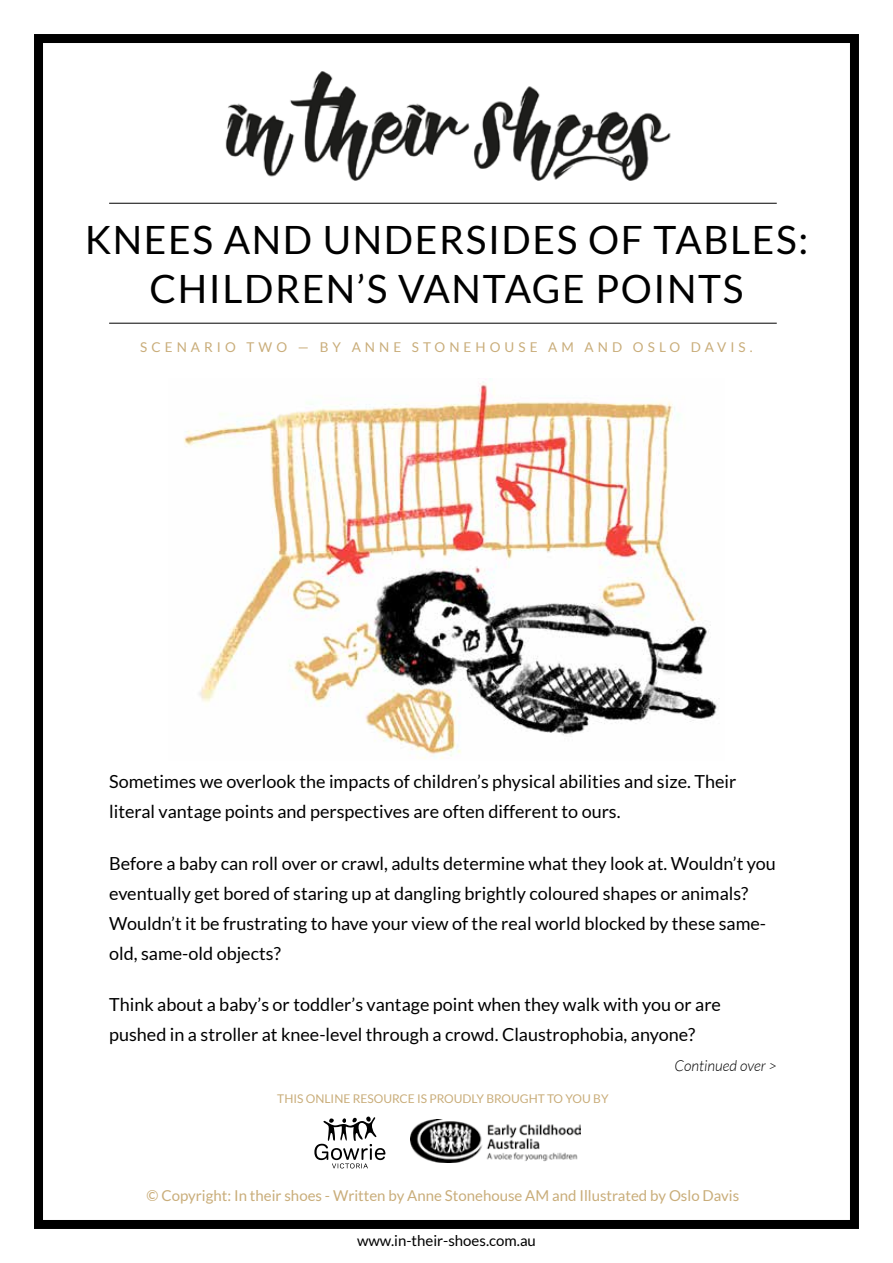
<style>
.page{position:relative;width:893px;height:1263px;background:#fff}
.page>*{position:absolute;margin:0;border:0;box-sizing:border-box;transform-origin:0 0}
.t1{font:39px/49.5px "Lato";letter-spacing:.04em;color:#000;text-align:center}
.t2{font:18px/30px "Lato";color:#000}
.t3{font:15px "Lato";color:#c9ad7a}
.t4{font:15px "Lato";color:#000}
.t5{font:italic 300 15px "Lato";color:#000}
.t6{font:13.5px "Lato";letter-spacing:.3em;color:#c9ad7a}
.t7{font:12px "Lato";color:#c9ad7a}
</style>
<div class="page">
<img style="left:225px;top:71px;width:446px;height:110px">
<div style="left:34px;top:34px;width:825px;height:1195px;border:9px solid #000"></div>
<hr style="left:109px;top:323px;width:668px;height:1px;background:#000">
<hr style="left:109px;top:203px;width:668px;height:1px;background:#000">
<svg style="left:314px;top:1116px;width:71px;height:52px"></svg>
<img style="left:410px;top:1119px;width:171px;height:43px">
<img style="left:183px;top:378px;width:534px;height:381px">
<h1 class="t1" style="left:85px;top:214px;width:725px">KNEES AND UNDERSIDES OF TABLES:<br>CHILDREN’S VANTAGE POINTS</h1>
<p class="t6" style="left:140px;top:340px;width:614px">SCENARIO TWO — BY ANNE STONEHOUSE AM AND OSLO DAVIS.</p>
<p class="t2" style="left:109px;top:767px;width:629px">Sometimes we overlook the impacts of children’s physical abilities and size. Their literal vantage points and perspectives are often different to ours.</p>
<p class="t2" style="left:109px;top:848px;width:668px">Before a baby can roll over or crawl, adults determine what they look at. Wouldn’t you eventually get bored of staring up at dangling brightly coloured shapes or animals?<br>Wouldn’t it be frustrating to have your view of the real world blocked by these same&shy;old, same-old objects?</p>
<p class="t2" style="left:109px;top:989px;width:613px">Think about a baby’s or toddler’s vantage point when they walk with you or are pushed in a stroller at knee-level through a crowd. Claustrophobia, anyone?</p>
<p class="t5" style="left:674px;top:1057px;width:104px">Continued over &gt;</p>
<p class="t7" style="left:277px;top:1091px;width:333px">THIS ONLINE RESOURCE IS PROUDLY BROUGHT TO YOU BY</p>
<p class="t3" style="left:147px;top:1187px;width:594px">© Copyright: In their shoes - Written by Anne Stonehouse AM and Illustrated by Oslo Davis</p>
<p class="t4" style="left:357px;top:1232px;width:180px">www.in-their-shoes.com.au</p>
</div>
